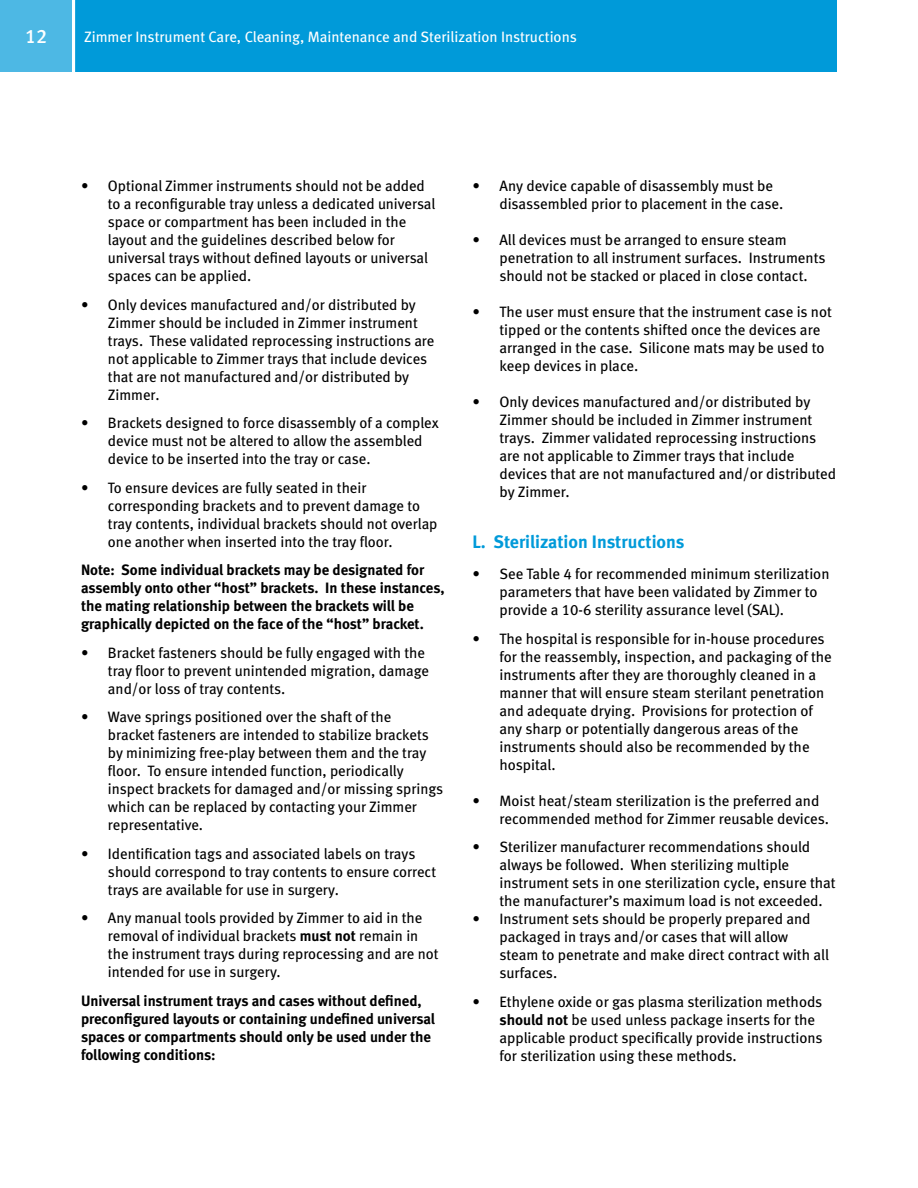
<style>
.page{position:relative;width:918px;height:1188px;background:#fff}
.page>*{position:absolute;margin:0;border:0;box-sizing:border-box;transform-origin:0 0}
.t1{font:19.5px "Meta Medium LF";color:#fff}
.t2{font:18px "Meta Bold LF";color:#009ad9}
.t3{font:15px/18px "Meta Book LF";color:#000}
.t4{font:15px/18px "Meta Bold LF";color:#000}
.t5{font:15px "Meta Book LF";color:#fff}
.s1{font-family:"Meta Bold LF"}
</style>
<div class="page">
<div style="left:75px;top:0;width:762px;height:72px;background:#009ad9"></div>
<div style="left:0;top:0;width:72px;height:72px;background:#4db8e4"></div>
<h1 class="t1" style="left:25px;top:25px;width:23px">12</h1>
<p class="t5" style="left:84px;top:28px;width:494px">Zimmer Instrument Care, Cleaning, Maintenance and Sterilization Instructions</p>
<p class="t3" style="left:108px;top:177px;width:329px;text-indent:-27px">• Optional Zimmer instruments should not be added to a reconfigurable tray unless a dedicated universal space or compartment has been included in the layout and the guidelines described below for universal trays without defined layouts or universal spaces can be applied.</p>
<p class="t3" style="left:108px;top:296px;width:328px;text-indent:-27px">• Only devices manufactured and/or distributed by Zimmer should be included in Zimmer instrument trays. These validated reprocessing instructions are not applicable to Zimmer trays that include devices that are not manufactured and/or distributed by Zimmer.</p>
<p class="t3" style="left:108px;top:414px;width:332px;text-indent:-27px">• Brackets designed to force disassembly of a complex device must not be altered to allow the assembled device to be inserted into the tray or case.</p>
<p class="t3" style="left:108px;top:479px;width:331px;text-indent:-27px">• To ensure devices are fully seated in their corresponding brackets and to prevent damage to tray contents, individual brackets should not overlap one another when inserted into the tray floor.</p>
<p class="t4" style="left:81px;top:561px;width:365px">Note: Some individual brackets may be designated for assembly onto other “host” brackets. In these instances, the mating relationship between the brackets will be graphically depicted on the face of the “host” bracket.</p>
<p class="t3" style="left:108px;top:644px;width:323px;text-indent:-27px">• Bracket fasteners should be fully engaged with the tray floor to prevent unintended migration, damage and/or loss of tray contents.</p>
<p class="t3" style="left:108px;top:708px;width:337px;text-indent:-27px">• Wave springs positioned over the shaft of the<br>bracket fasteners are intended to stabilize brackets by minimizing free-play between them and the tray floor. To ensure intended function, periodically inspect brackets for damaged and/or missing springs which can be replaced by contacting your Zimmer representative.</p>
<p class="t3" style="left:108px;top:845px;width:330px;text-indent:-27px">• Identification tags and associated labels on trays should correspond to tray contents to ensure correct trays are available for use in surgery.</p>
<p class="t3" style="left:108px;top:909px;width:332px;text-indent:-27px">• Any manual tools provided by Zimmer to aid in the removal of individual brackets <span class="s1">must not</span> remain in the instrument trays during reprocessing and are not intended for use in surgery.</p>
<p class="t4" style="left:81px;top:992px;width:356px">Universal instrument trays and cases without defined, preconfigured layouts or containing undefined universal spaces or compartments should only be used under the following conditions:</p>
<p class="t3" style="left:500px;top:177px;width:285px;text-indent:-27px">• Any device capable of disassembly must be disassembled prior to placement in the case.</p>
<p class="t3" style="left:500px;top:231px;width:328px;text-indent:-27px">• All devices must be arranged to ensure steam penetration to all instrument surfaces. Instruments should not be stacked or placed in close contact.</p>
<p class="t3" style="left:500px;top:303px;width:334px;text-indent:-27px">• The user must ensure that the instrument case is not tipped or the contents shifted once the devices are arranged in the case. Silicone mats may be used to keep devices in place.</p>
<p class="t3" style="left:500px;top:393px;width:338px;text-indent:-27px">• Only devices manufactured and/or distributed by Zimmer should be included in Zimmer instrument trays. Zimmer validated reprocessing instructions are not applicable to Zimmer trays that include devices that are not manufactured and/or distributed by Zimmer.</p>
<p class="t2" style="left:472px;top:531px;width:213px">L. Sterilization Instructions</p>
<p class="t3" style="left:500px;top:565px;width:331px;text-indent:-27px">• See Table 4 for recommended minimum sterilization parameters that have been validated by Zimmer to provide a 10-6 sterility assurance level (SAL).</p>
<p class="t3" style="left:500px;top:629px;width:334px;text-indent:-27px">• The hospital is responsible for in-house procedures for the reassembly, inspection, and packaging of the instruments after they are thoroughly cleaned in a manner that will ensure steam sterilant penetration and adequate drying. Provisions for protection of any sharp or potentially dangerous areas of the instruments should also be recommended by the hospital.</p>
<p class="t3" style="left:500px;top:791px;width:331px;text-indent:-27px">• Moist heat/steam sterilization is the preferred and recommended method for Zimmer reusable devices.</p>
<p class="t3" style="left:500px;top:838px;width:338px;text-indent:-27px">• Sterilizer manufacturer recommendations should always be followed. When sterilizing multiple instrument sets in one sterilization cycle, ensure that the manufacturer’s maximum load is not exceeded.</p>
<p class="t3" style="left:500px;top:910px;width:331px;text-indent:-27px">• Instrument sets should be properly prepared and packaged in trays and/or cases that will allow steam to penetrate and make direct contract with all surfaces.</p>
<p class="t3" style="left:500px;top:992px;width:325px;text-indent:-27px">• Ethylene oxide or gas plasma sterilization methods <span class="s1">should not</span> be used unless package inserts for the applicable product specifically provide instructions for sterilization using these methods.</p>
</div>
